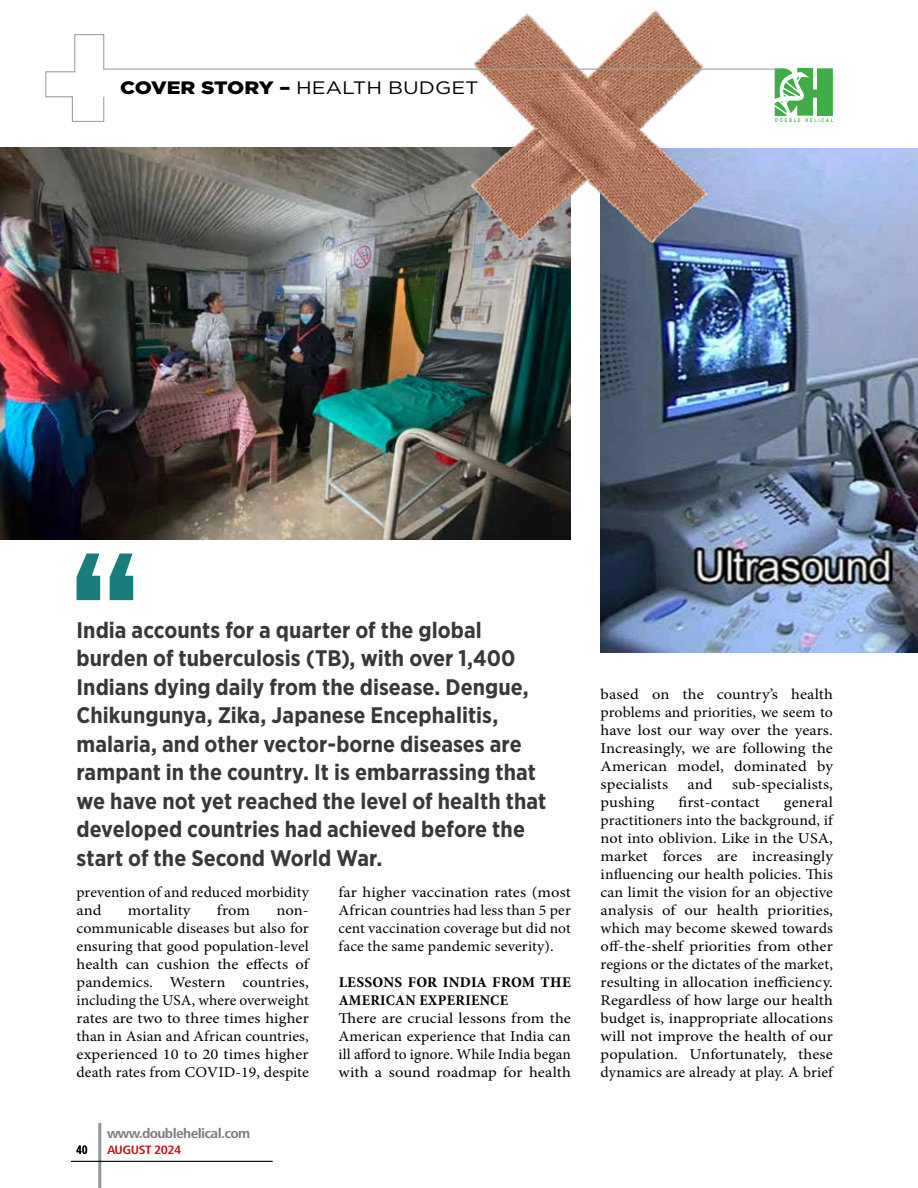
<style>
.page{position:relative;width:918px;height:1188px;background:#fff}
.page>*{position:absolute;margin:0;border:0;box-sizing:border-box;transform-origin:0 0}
.t1{font:700 22.5px/28.5px "Gotham Narrow";color:#383839}
.t2{font:18px "Gotham";color:#000;scale:1.15 1}
.t3{font:15px/18px "Minion Pro";letter-spacing:.005em;color:#000;text-align:justify;scale:1.1 1}
.t4{font:700 condensed 15px/18px "Minion Pro";letter-spacing:.015em;color:#000;scale:1.1 1}
.t5{font:15px/18px "Minion Pro";letter-spacing:.005em;color:#000;scale:1.04 1}
.t6{font:700 condensed 13.5px "Frutiger LT Std";letter-spacing:-.04em;color:#7b7c7f;scale:1.15 1}
.t7{font:700 condensed 12px "Frutiger LT Std";letter-spacing:-.04em;color:#c4161c;scale:1.15 1}
.t8{font:700 12px "Frutiger Condensed BQ";color:#000;scale:.86 1}
.s1{font-weight:900}
</style>
<div class="page">
<svg style="left:779px;top:68px;width:54px;height:54px"></svg>
<svg style="left:77px;top:554px;width:56px;height:46px"></svg>
<img style="left:0;top:148px;width:571px;height:392px">
<img style="left:601px;top:148px;width:317px;height:505px">
<img style="left:432px;top:9px;width:310px;height:276px">
<svg style="left:45px;top:33px;width:734px;height:90px"></svg>
<hr style="left:98px;top:1123px;width:3px;height:65px;background:#939598">
<hr style="left:71px;top:1161px;width:202px;height:1px;background:#000">
<p class="t2" style="left:120px;top:76px;width:313px"><span class="s1">COVER STORY –</span> HEALTH BUDGET</p>
<p class="t1" style="left:77px;top:615px;width:471px">India accounts for a quarter of the global burden of tuberculosis (TB), with over 1,400<br>Indians dying daily from the disease. Dengue, Chikungunya, Zika, Japanese Encephalitis, malaria, and other vector-borne diseases are rampant in the country. It is embarrassing that we have not yet reached the level of health that developed countries had achieved before the start of the Second World War.</p>
<p class="t3" style="left:339px;top:883px;width:213px">far higher vaccination rates (most African countries had less than 5 per cent vaccination coverage but did not face the same pandemic severity).</p>
<p class="t4" style="left:339px;top:973px;width:213px">LESSONS FOR INDIA FROM THE<br>AMERICAN EXPERIENCE</p>
<p class="t3" style="left:339px;top:1009px;width:213px">There are crucial lessons from the American experience that India can ill afford to ignore. While India began with a sound roadmap for health</p>
<p class="t5" style="left:77px;top:883px;width:225px">prevention of and reduced morbidity and</p>
<p class="t3" style="left:128px;top:901px;width:58px">mortality</p>
<p class="t3" style="left:217px;top:901px;width:32px">from</p>
<p class="t3" style="left:77px;top:901px;width:213px;text-indent:200px">non&shy;communicable diseases but also for ensuring that good population-level health can cushion the effects of pandemics. Western countries, including the USA, where overweight rates are two to three times higher than in Asian and African countries, experienced 10 to 20 times higher death rates from COVID-19, despite</p>
<p class="t8" style="left:77px;top:1142px;width:14px">40</p>
<p class="t6" style="left:107px;top:1125px;width:126px">www.doublehelical.com</p>
<p class="t7" style="left:107px;top:1143px;width:66px">AUGUST 2024</p>
<p class="t3" style="left:601px;top:685px;width:213px">based on the country’s health problems and priorities, we seem to have lost our way over the years.<br>Increasingly, we are following the American model, dominated by specialists</p>
<p class="t3" style="left:688px;top:775px;width:24px">and</p>
<p class="t3" style="left:732px;top:775px;width:93px">sub-specialists,</p>
<p class="t3" style="left:601px;top:793px;width:213px;text-indent:183px">general practitioners into the background, if not into oblivion. Like in the USA, market forces are increasingly influencing our health policies. This can limit the vision for an objective analysis of our health priorities, which may become skewed towards off-the-shelf priorities from other regions or the dictates of the market, resulting in allocation inefficiency.<br>Regardless of how large our health budget is, inappropriate allocations will not improve the health of our population. Unfortunately, these dynamics are already at play. A brief</p>
<p class="t3" style="left:601px;top:793px;width:50px">pushing</p>
<p class="t3" style="left:678px;top:793px;width:76px">first-contact</p>
</div>
